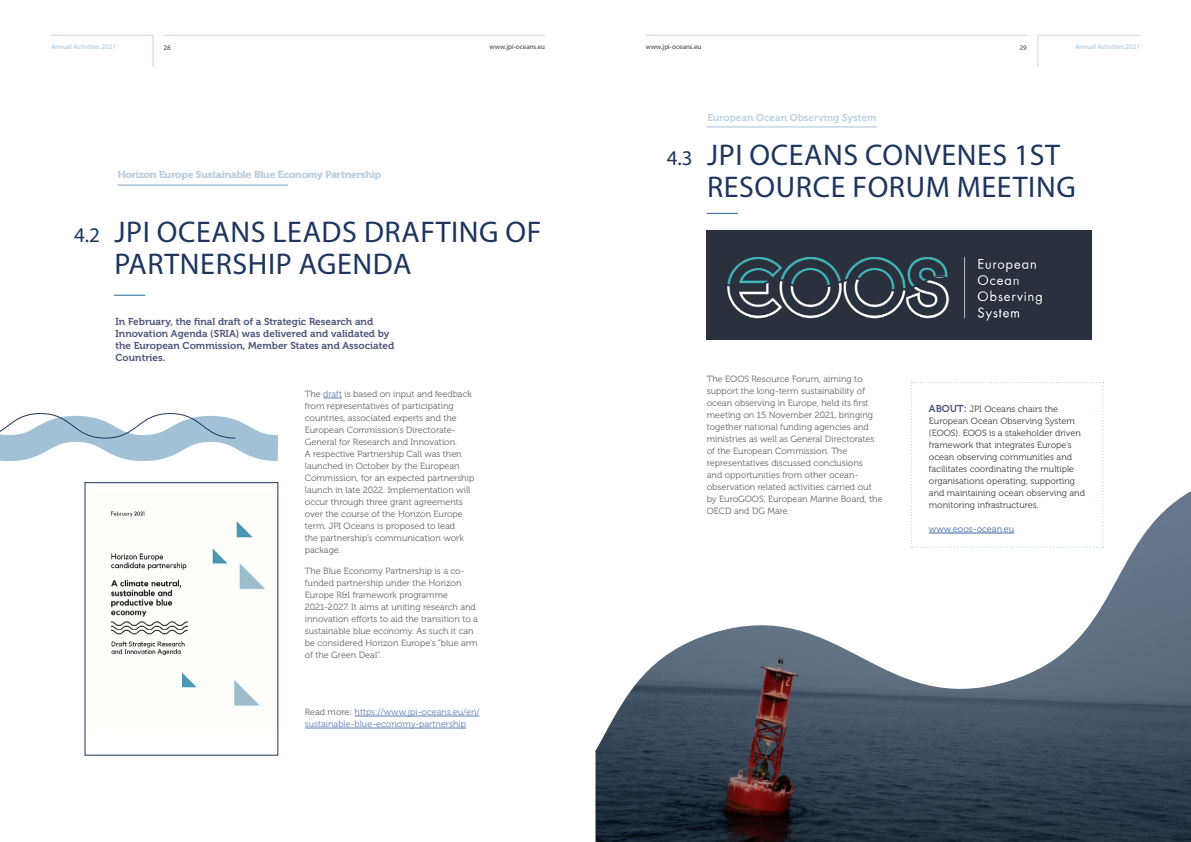
<style>
.page{position:relative;width:1191px;height:842px;background:#fff}
.page>*{position:absolute;margin:0;border:0;box-sizing:border-box;transform-origin:0 0}
.t1{font:30px/32px "Myriad Pro";letter-spacing:.02em;color:#1e355e}
.t2{font:21px "Myriad Pro";color:#1e355e}
.t3{font:10px/12px "Museo 700";color:#50577d}
.t4{font:10px "Museo 700";color:#bcd0e0}
.t5{font:9px/12px "Museo 300";color:#646363}
.t6{font:9px/12px "Museo 300";color:#3c3c3b}
.t7{font:9px/12px "Museo 300";color:#607cb4}
.t8{font:9px "Museo 300";color:#3f68a5}
.t9{font:7px "Myriad Pro";color:#a3c1d6}
.t10{font:7px "Myriad Pro";color:#3c3c3b}
.s1{color:#607cb4}
.s2{color:#646363}
.s3{font-family:"Museo 700";font-size:10px;color:#50577d}
</style>
<div class="page">
<svg style="left:51px;top:35px;width:103px;height:32px"></svg>
<svg style="left:1037px;top:35px;width:103px;height:32px"></svg>
<hr style="left:164px;top:35px;width:381px;height:1px;background:#cfd5e6">
<hr style="left:646px;top:35px;width:381px;height:1px;background:#cfd5e6">
<svg style="left:0;top:413px;width:278px;height:48px"></svg>
<svg style="left:323px;top:398px;width:19px;height:1px"></svg>
<hr style="left:354px;top:716px;width:125px;height:1px;background:#607cb4">
<hr style="left:305px;top:728px;width:161px;height:1px;background:#607cb4">
<hr style="left:114px;top:295px;width:31px;height:1px;background:#23689c">
<hr style="left:118px;top:185px;width:170px;height:1px;background:#a3c1d6">
<img style="left:110px;top:511px;width:155px;height:195px">
<hr style="left:707px;top:213px;width:31px;height:1px;background:#23689c">
<img style="left:595px;top:491px;width:596px;height:347px">
<svg style="left:911px;top:382px;width:192px;height:166px"></svg>
<hr style="left:929px;top:533px;width:85px;height:1px;background:#3f68a5">
<hr style="left:707px;top:127px;width:169px;height:1px;background:#a3c1d6">
<img style="left:707px;top:230px;width:384px;height:110px">
<p class="t9" style="left:51px;top:43px;width:66px">Annual Activities 2021</p>
<p class="t10" style="left:164px;top:43px;width:9px">28</p>
<p class="t10" style="left:489px;top:43px;width:57px">www.jpi-oceans.eu</p>
<p class="t10" style="left:646px;top:43px;width:57px">www.jpi-oceans.eu</p>
<p class="t10" style="left:1019px;top:43px;width:9px">29</p>
<p class="t9" style="left:1075px;top:43px;width:66px">Annual Activities 2021</p>
<p class="t4" style="left:118px;top:169px;width:265px">Horizon Europe Sustainable Blue Economy Partnership</p>
<h2 class="t2" style="left:74px;top:222px;width:27px">4.2</h2>
<h1 class="t1" style="left:114px;top:216px;width:428px">JPI OCEANS LEADS DRAFTING OF<br>PARTNERSHIP AGENDA</h1>
<p class="t3" style="left:116px;top:316px;width:280px">In February, the final draft of a Strategic Research and Innovation Agenda (SRIA) was delivered and validated by the European Commission, Member States and Associated Countries.</p>
<p class="t5" style="left:305px;top:388px;width:171px">The <span class="s1">draft</span> is based on input and feedback from representatives of participating countries, associated experts and the European Commission's Directorate-General for Research and Innovation.<br>A respective Partnership Call was then launched in October by the European Commission, for an expected partnership launch in late 2022. Implementation will occur through three grant agreements over the course of the Horizon Europe term. JPI Oceans is proposed to lead<br>the partnership’s communication work package.</p>
<p class="t5" style="left:305px;top:565px;width:175px">The Blue Economy Partnership is a co&shy;funded partnership under the Horizon Europe R&amp;I framework programme 2021-2027. It aims at uniting research and innovation efforts to aid the transition to a sustainable blue economy. As such it can be considered Horizon Europe's “blue arm of the Green Deal”.</p>
<p class="t7" style="left:305px;top:706px;width:176px"><span class="s2">Read more:</span> https://www.jpi-oceans.eu/en/ sustainable-blue-economy-partnership</p>
<h2 class="t2" style="left:666px;top:145px;width:27px">4.3</h2>
<p class="t4" style="left:707px;top:112px;width:170px">European Ocean Observing System</p>
<h1 class="t1" style="left:707px;top:138px;width:370px">JPI OCEANS CONVENES 1ST<br>RESOURCE FORUM MEETING</h1>
<p class="t5" style="left:707px;top:373px;width:177px">The EOOS Resource Forum, aiming to support the long-term sustainability of ocean observing in Europe, held its first meeting on 15 November 2021, bringing together national funding agencies and ministries as well as General Directorates of the European Commission. The representatives discussed conclusions<br>and opportunities from other ocean&shy;observation related activities carried out by EuroGOOS, European Marine Board, the OECD and DG Mare.</p>
<p class="t6" style="left:929px;top:403px;width:158px"><span class="s3">ABOUT:</span> JPI Oceans chairs the European Ocean Observing System (EOOS). EOOS is a stakeholder driven framework that integrates Europe’s ocean observing communities and facilitates coordinating the multiple organisations operating, supporting and maintaining ocean observing and monitoring infrastructures.</p>
<p class="t8" style="left:929px;top:524px;width:87px">www.eoos-ocean.eu</p>
</div>
